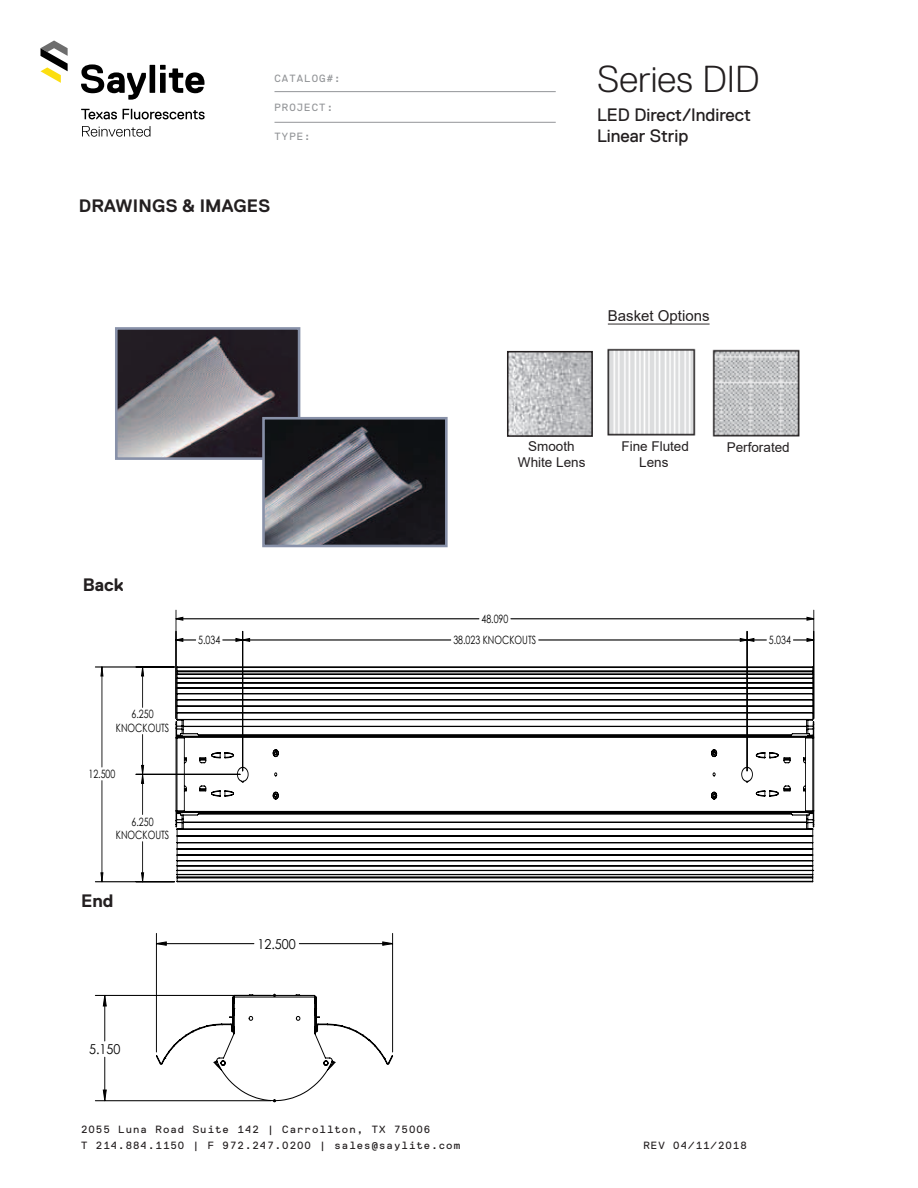
<style>
.page{position:relative;width:918px;height:1188px;background:#fff}
.page>*{position:absolute;margin:0;border:0;box-sizing:border-box;transform-origin:0 0}
.t1{font:300 37.5px "Replica Std";color:#231f20}
.t2{font:18px/21.6px "Replica Std";color:#231f20}
.Heading{font:700 18px "Replica Std";letter-spacing:.01em;color:#231f20}
.SubHeading{font:700 18px "Replica Std";color:#231f20}
.t3{font:15px "Arial";color:#231f20}
.t4{font:13.65px "Century Gothic";color:#000;scale:.92 1}
.t5{font:13.5px/16.2px "Arial";color:#231f20;text-align:center}
.t6{font:11.4px/13.6px "Century Gothic";color:#000;text-align:center;scale:.77 1}
.t7{font:10.5px/16.5px "Replica Mono Std";letter-spacing:.1em;color:#231f20}
.t8{font:10.5px "Replica Mono Std";letter-spacing:.1em;color:#939598}
</style>
<div class="page">
<svg style="left:81px;top:64px;width:124px;height:36px"></svg>
<svg style="left:40px;top:40px;width:28px;height:43px"></svg>
<svg style="left:81px;top:109px;width:36px;height:10px"></svg>
<svg style="left:123px;top:109px;width:82px;height:10px"></svg>
<svg style="left:82px;top:126px;width:68px;height:11px"></svg>
<hr style="left:274px;top:122px;width:282px;height:1px;background:#939598">
<hr style="left:274px;top:91px;width:282px;height:1px;background:#939598">
<div style="left:364px;top:415px;width:21px;height:19px;background:#f8f8f9"></div>
<div style="left:373px;top:416px;width:21px;height:19px;background:#f8f8f9"></div>
<img style="left:119px;top:331px;width:177px;height:125px">
<div style="left:115px;top:327px;width:185px;height:133px;border:3px solid #8891a9"></div>
<img style="left:266px;top:421px;width:178px;height:122px">
<div style="left:262px;top:417px;width:186px;height:130px;border:3px solid #8891a9"></div>
<hr style="left:608px;top:324px;width:102px;height:1px;background:#231f20">
<img style="left:510px;top:354px;width:80px;height:80px">
<div style="left:507px;top:351px;width:86px;height:86px;border:2px solid #231f20"></div>
<img style="left:607px;top:348px;width:89px;height:88px">
<img style="left:712px;top:349px;width:88px;height:88px">
<hr style="left:95px;top:881px;width:79px;height:1px;background:#000">
<hr style="left:95px;top:667px;width:79px;height:1px;background:#000">
<hr style="left:814px;top:610px;width:1px;height:109px;background:#000">
<hr style="left:176px;top:610px;width:1px;height:109px;background:#000">
<svg style="left:101px;top:617px;width:713px;height:265px"></svg>
<svg style="left:175px;top:666px;width:639px;height:216px"></svg>
<hr style="left:95px;top:995px;width:176px;height:1px;background:#000">
<hr style="left:95px;top:1100px;width:176px;height:1px;background:#000">
<hr style="left:156px;top:933px;width:1px;height:119px;background:#000">
<hr style="left:392px;top:933px;width:1px;height:119px;background:#000">
<svg style="left:102px;top:996px;width:5px;height:106px"></svg>
<svg style="left:156px;top:941px;width:237px;height:5px"></svg>
<svg style="left:155px;top:993px;width:239px;height:110px"></svg>
<p class="t8" style="left:274px;top:72px;width:68px">CATALOG#:</p>
<h1 class="t1" style="left:597px;top:59px;width:164px">Series DID</h1>
<h2 class="t2" style="left:597px;top:104px;width:155px">LED Direct/Indirect<br>Linear Strip</h2>
<p class="t8" style="left:274px;top:102px;width:60px">PROJECT:</p>
<p class="t8" style="left:274px;top:130px;width:38px">TYPE:</p>
<p class="Heading" style="left:79px;top:196px;width:193px">DRAWINGS &amp; IMAGES</p>
<p class="SubHeading" style="left:83px;top:575px;width:42px">Back</p>
<p class="t3" style="left:608px;top:306px;width:103px">Basket Options</p>
<p class="t5" style="left:518px;top:438px;width:69px">Smooth<br>White Lens</p>
<p class="t5" style="left:621px;top:438px;width:69px">Fine Fluted</p>
<p class="t5" style="left:727px;top:439px;width:65px">Perforated</p>
<p class="t5" style="left:639px;top:454px;width:31px">Lens</p>
<p class="t6" style="left:481px;top:612px;width:36px">48.090</p>
<p class="t6" style="left:116px;top:707px;width:71px">6.250<br>KNOCKOUTS</p>
<p class="t6" style="left:89px;top:767px;width:36px">12.500</p>
<p class="t6" style="left:116px;top:814px;width:71px">6.250<br>KNOCKOUTS</p>
<p class="SubHeading" style="left:81px;top:891px;width:34px">End</p>
<p class="t6" style="left:198px;top:633px;width:30px">5.034</p>
<p class="t6" style="left:453px;top:633px;width:109px">38.023 KNOCKOUTS</p>
<p class="t6" style="left:769px;top:633px;width:30px">5.034</p>
<p class="t4" style="left:257px;top:934px;width:43px">12.500</p>
<p class="t4" style="left:89px;top:1040px;width:36px">5.150</p>
<p class="t7" style="left:81px;top:1121px;width:381px">2055 Luna Road Suite 142 | Carrollton, TX 75006<br>T 214.884.1150 | F 972.247.0200 | sales@saylite.com</p>
<p class="t7" style="left:644px;top:1137px;width:105px">REV 04/11/2018</p>
</div>
